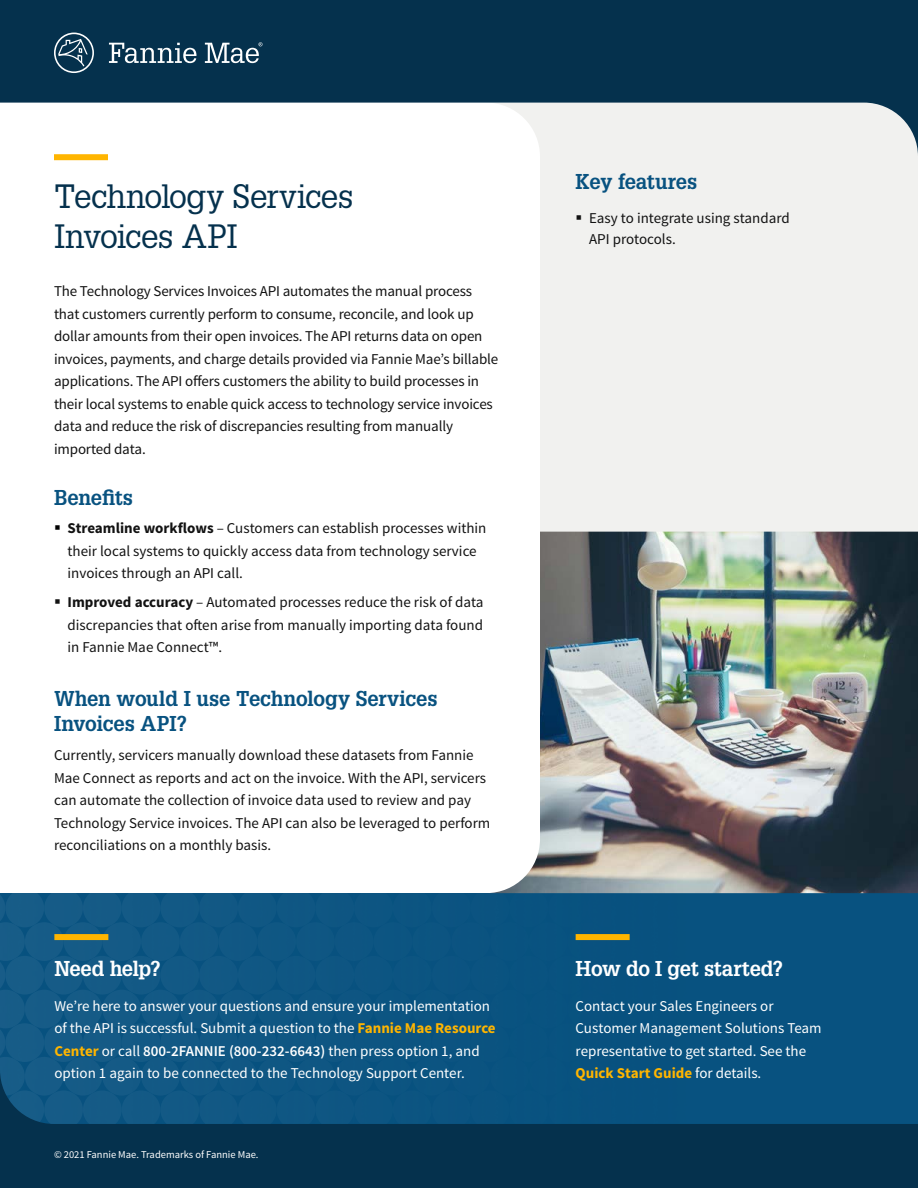
<style>
.page{position:relative;width:918px;height:1188px;background:#fff}
.page>*{position:absolute;margin:0;border:0;box-sizing:border-box;transform-origin:0 0}
.t1{font:33px/39.6px "Glypha LT Std";letter-spacing:-.02em;color:#05314d}
.t2{font:700 21px/25.2px "Glypha LT Std";letter-spacing:-.005em;color:#085280}
.t3{font:700 21px "Glypha LT Std";letter-spacing:-.02em;color:#fff}
.t4{font:15px/22.5px "Source Sans Pro";letter-spacing:-.01em;color:#121212}
.t5{font:15px/22.5px "Source Sans Pro";color:#fff}
.t6{font:10.5px "Source Sans Pro";color:#fff}
.s1{font-weight:700}
.s2{font-weight:700;color:#ffb500}
.s3{font-weight:600}
</style>
<div class="page">
<div style="left:540px;top:103px;width:378px;height:1021px;background:#f1f1ef"></div>
<img style="left:0;top:893px;width:918px;height:177px">
<div style="left:54px;top:154px;width:54px;height:6px;background:#ffb500"></div>
<svg style="left:0;top:0;width:918px;height:155px;fill:#05314d"></svg>
<svg style="left:54px;top:33px;width:40px;height:40px"></svg>
<svg style="left:109px;top:42px;width:153px;height:21px"></svg>
<svg style="left:0;top:1070px;width:918px;height:118px;fill:#05314d"></svg>
<div style="left:576px;top:934px;width:54px;height:6px;background:#ffb500"></div>
<div style="left:54px;top:934px;width:54px;height:6px;background:#ffb500"></div>
<img style="left:490px;top:532px;width:428px;height:361px">
<h1 class="t1" style="left:54px;top:176px;width:301px">Technology Services<br>Invoices API</h1>
<p class="t4" style="left:54px;top:280px;width:446px">The Technology Services Invoices API automates the manual process that customers currently perform to consume, reconcile, and look up dollar amounts from their open invoices. The API returns data on open invoices, payments, and charge details provided via Fannie Mae’s billable applications. The API offers customers the ability to build processes in their local systems to enable quick access to technology service invoices data and reduce the risk of discrepancies resulting from manually imported data.</p>
<h2 class="t2" style="left:54px;top:484px;width:81px">Benefits</h2>
<p class="t4" style="left:68px;top:517px;width:421px"><span class="s1">Streamline workflows</span> – Customers can establish processes within their local systems to quickly access data from technology service invoices through an API call.</p>
<p class="t4" style="left:68px;top:591px;width:418px;text-align:justify"><span class="s1">Improved accuracy</span> – Automated processes reduce the risk of data discrepancies that often arise from manually importing data found in Fannie Mae Connect™.</p>
<h2 class="t2" style="left:54px;top:685px;width:385px">When would I use Technology Services<br>Invoices API?</h2>
<p class="t4" style="left:54px;top:744px;width:438px">Currently, servicers manually download these datasets from Fannie Mae Connect as reports and act on the invoice. With the API, servicers can automate the collection of invoice data used to review and pay Technology Service invoices. The API can also be leveraged to perform reconciliations on a monthly basis.</p>
<h2 class="t3" style="left:54px;top:955px;width:108px">Need help?</h2>
<p class="t5" style="left:54px;top:995px;width:443px">We’re here to answer your questions and ensure your implementation of the API is successful. Submit a question to the <span class="s2">Fannie Mae Resource Center</span> or call <span class="s3">800-2FANNIE (800-232-6643)</span> then press option 1, and option 1 again to be connected to the Technology Support Center.</p>
<p class="t6" style="left:54px;top:1148px;width:206px">© 2021 Fannie Mae. Trademarks of Fannie Mae.</p>
<h2 class="t2" style="left:576px;top:168px;width:123px">Key features</h2>
<p class="t4" style="left:589px;top:208px;width:202px;line-height:21px">Easy to integrate using standard<br>API protocols.</p>
<h2 class="t3" style="left:576px;top:955px;width:209px">How do I get started?</h2>
<p class="t5" style="left:576px;top:995px;width:248px">Contact your Sales Engineers or Customer Management Solutions Team representative to get started. See the <span class="s2">Quick Start Guide</span> for details.</p>
</div>
